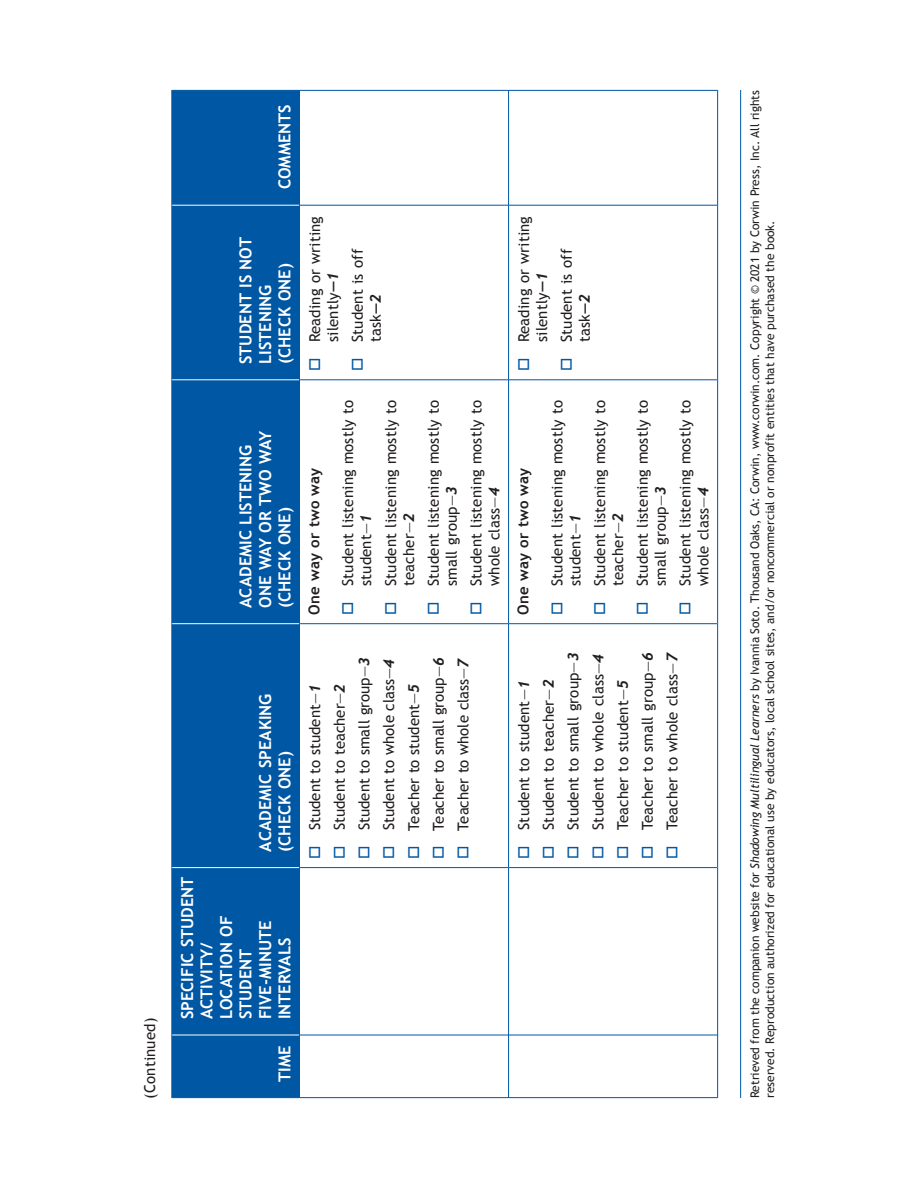
<style>
.page{position:relative;width:918px;height:1188px;background:#fff}
.page>*{position:absolute;margin:0;border:0;box-sizing:border-box;transform-origin:0 0}
.TCH{font:700 16.5px/19.5px "Trebuchet MS";color:#fff}
.TT{font:15px/18px "Trebuchet MS";letter-spacing:.01em;color:#231f20}
.TBL{font:15px "Trebuchet MS";color:#231f20}
.TT-2{font:700 15px "Trebuchet MS";letter-spacing:.01em;color:#231f20}
.RE_SO{font:12px "Trebuchet MS";color:#231f20}
.s1{color:#0057a4}
.s2{font-family:"Trebuchet";font-weight:700;font-style:italic}
.s3{font-style:italic}
</style>
<div class="page">
<div style="left:172px;top:91px;width:127px;height:1006px;background:#0057a4"></div>
<hr style="left:172px;top:1097px;width:127px;height:1px;background:#0057a4">
<hr style="left:171px;top:1035px;width:1px;height:63px;background:#0057a4">
<hr style="left:171px;top:868px;width:1px;height:167px;background:#0057a4">
<hr style="left:171px;top:624px;width:1px;height:244px;background:#0057a4">
<hr style="left:171px;top:380px;width:1px;height:244px;background:#0057a4">
<hr style="left:171px;top:205px;width:1px;height:175px;background:#0057a4">
<hr style="left:171px;top:90px;width:1px;height:115px;background:#0057a4">
<hr style="left:172px;top:90px;width:127px;height:1px;background:#0057a4">
<hr style="left:299px;top:1035px;width:1px;height:63px;background:#0057a4">
<hr style="left:299px;top:868px;width:1px;height:167px;background:#0057a4">
<hr style="left:299px;top:624px;width:1px;height:244px;background:#0057a4">
<hr style="left:299px;top:380px;width:1px;height:244px;background:#0057a4">
<hr style="left:299px;top:205px;width:1px;height:175px;background:#0057a4">
<hr style="left:299px;top:90px;width:1px;height:115px;background:#0057a4">
<hr style="left:300px;top:1097px;width:208px;height:1px;background:#0057a4">
<hr style="left:509px;top:1097px;width:208px;height:1px;background:#0057a4">
<hr style="left:300px;top:1035px;width:208px;height:1px;background:#0057a4">
<hr style="left:300px;top:867px;width:208px;height:1px;background:#0057a4">
<hr style="left:300px;top:623px;width:208px;height:1px;background:#0057a4">
<hr style="left:300px;top:379px;width:208px;height:1px;background:#0057a4">
<hr style="left:300px;top:205px;width:208px;height:1px;background:#0057a4">
<hr style="left:300px;top:90px;width:208px;height:1px;background:#0057a4">
<hr style="left:509px;top:1035px;width:208px;height:1px;background:#0057a4">
<hr style="left:509px;top:867px;width:208px;height:1px;background:#0057a4">
<hr style="left:509px;top:623px;width:208px;height:1px;background:#0057a4">
<hr style="left:509px;top:379px;width:208px;height:1px;background:#0057a4">
<hr style="left:509px;top:205px;width:208px;height:1px;background:#0057a4">
<hr style="left:509px;top:90px;width:208px;height:1px;background:#0057a4">
<hr style="left:508px;top:1035px;width:1px;height:63px;background:#0057a4">
<hr style="left:508px;top:868px;width:1px;height:167px;background:#0057a4">
<hr style="left:508px;top:624px;width:1px;height:244px;background:#0057a4">
<hr style="left:508px;top:380px;width:1px;height:244px;background:#0057a4">
<hr style="left:508px;top:205px;width:1px;height:175px;background:#0057a4">
<hr style="left:508px;top:90px;width:1px;height:115px;background:#0057a4">
<hr style="left:717px;top:1035px;width:1px;height:63px;background:#0057a4">
<hr style="left:717px;top:868px;width:1px;height:167px;background:#0057a4">
<hr style="left:717px;top:624px;width:1px;height:244px;background:#0057a4">
<hr style="left:717px;top:380px;width:1px;height:244px;background:#0057a4">
<hr style="left:717px;top:205px;width:1px;height:175px;background:#0057a4">
<hr style="left:717px;top:90px;width:1px;height:115px;background:#0057a4">
<hr style="left:172px;top:1035px;width:127px;height:1px;background:#fff">
<hr style="left:172px;top:867px;width:127px;height:1px;background:#fff">
<hr style="left:172px;top:623px;width:127px;height:1px;background:#fff">
<hr style="left:172px;top:379px;width:127px;height:1px;background:#fff">
<hr style="left:172px;top:205px;width:127px;height:1px;background:#fff">
<hr style="left:740px;top:90px;width:1px;height:1008px;background:#0057a4">
<p class="TT" style="left:141px;top:1099px;width:82px;rotate:-90deg">(Continued)</p>
<p class="TCH" style="left:275px;top:189px;width:87px;rotate:-90deg">COMMENTS</p>
<p class="TCH" style="left:236px;top:364px;width:129px;rotate:-90deg">STUDENT IS NOT<br>LISTENING</p>
<p class="TCH" style="left:275px;top:364px;width:102px;rotate:-90deg">(CHECK ONE)</p>
<p class="TCH" style="left:255px;top:608px;width:178px;rotate:-90deg">ONE WAY OR TWO WAY</p>
<p class="TCH" style="left:236px;top:608px;width:164px;rotate:-90deg">ACADEMIC LISTENING</p>
<p class="TCH" style="left:275px;top:608px;width:102px;rotate:-90deg">(CHECK ONE)</p>
<p class="TT" style="left:306px;top:342px;width:128px;text-indent:-29px;rotate:-90deg"><span class="s1">□</span> Reading or writing silently<span class="s2">—1</span></p>
<p class="TT" style="left:348px;top:342px;width:95px;text-indent:-29px;rotate:-90deg"><span class="s1">□</span> Student is off task<span class="s2">—2</span></p>
<p class="TT-2" style="left:305px;top:615px;width:149px;rotate:-90deg">One way or two way</p>
<p class="TT" style="left:339px;top:586px;width:188px;text-indent:-29px;rotate:-90deg"><span class="s1">□</span> Student listening mostly to student—<span class="s2">1</span></p>
<p class="TT" style="left:382px;top:586px;width:188px;text-indent:-29px;rotate:-90deg"><span class="s1">□</span> Student listening mostly to teacher—<span class="s2">2</span></p>
<p class="TT" style="left:424px;top:586px;width:188px;text-indent:-29px;rotate:-90deg"><span class="s1">□</span> Student listening mostly to small group—<span class="s2">3</span></p>
<p class="TT" style="left:467px;top:586px;width:188px;text-indent:-29px;rotate:-90deg"><span class="s1">□</span> Student listening mostly to whole class—<span class="s2">4</span></p>
<p class="TCH" style="left:255px;top:852px;width:160px;rotate:-90deg">ACADEMIC SPEAKING</p>
<p class="TCH" style="left:275px;top:852px;width:102px;rotate:-90deg">(CHECK ONE)</p>
<p class="TCH" style="left:177px;top:1019px;width:144px;rotate:-90deg">SPECIFIC STUDENT<br>ACTIVITY/<br>LOCATION OF<br>STUDENT</p>
<p class="TCH" style="left:255px;top:1019px;width:100px;rotate:-90deg">FIVE-MINUTE<br>INTERVALS</p>
<p class="TCH" style="left:275px;top:1082px;width:38px;rotate:-90deg">TIME</p>
<p class="TBL" style="left:305px;top:859px;width:176px;rotate:-90deg"><span class="s1">□</span> Student to student—<span class="s2">1</span></p>
<p class="TBL" style="left:330px;top:859px;width:176px;rotate:-90deg"><span class="s1">□</span> Student to teacher—<span class="s2">2</span></p>
<p class="TBL" style="left:355px;top:859px;width:202px;rotate:-90deg"><span class="s1">□</span> Student to small group—<span class="s2">3</span></p>
<p class="TBL" style="left:380px;top:859px;width:201px;rotate:-90deg"><span class="s1">□</span> Student to whole class—<span class="s2">4</span></p>
<p class="TBL" style="left:404px;top:859px;width:176px;rotate:-90deg"><span class="s1">□</span> Teacher to student—<span class="s2">5</span></p>
<p class="TBL" style="left:429px;top:859px;width:203px;rotate:-90deg"><span class="s1">□</span> Teacher to small group—<span class="s2">6</span></p>
<p class="TBL" style="left:454px;top:859px;width:202px;rotate:-90deg"><span class="s1">□</span> Teacher to whole class—<span class="s2">7</span></p>
<p class="TT" style="left:515px;top:342px;width:128px;text-indent:-29px;rotate:-90deg"><span class="s1">□</span> Reading or writing silently<span class="s2">—1</span></p>
<p class="TT" style="left:557px;top:342px;width:95px;text-indent:-29px;rotate:-90deg"><span class="s1">□</span> Student is off task<span class="s2">—2</span></p>
<p class="TT-2" style="left:514px;top:615px;width:149px;rotate:-90deg">One way or two way</p>
<p class="TT" style="left:548px;top:586px;width:188px;text-indent:-29px;rotate:-90deg"><span class="s1">□</span> Student listening mostly to student—<span class="s2">1</span></p>
<p class="TT" style="left:591px;top:586px;width:188px;text-indent:-29px;rotate:-90deg"><span class="s1">□</span> Student listening mostly to teacher—<span class="s2">2</span></p>
<p class="TT" style="left:633px;top:586px;width:188px;text-indent:-29px;rotate:-90deg"><span class="s1">□</span> Student listening mostly to small group—<span class="s2">3</span></p>
<p class="TT" style="left:676px;top:586px;width:188px;text-indent:-29px;rotate:-90deg"><span class="s1">□</span> Student listening mostly to whole class—<span class="s2">4</span></p>
<p class="TT" style="left:515px;top:859px;width:180px;rotate:-90deg"><span class="s1">□</span> Student to student—<span class="s2">1</span></p>
<p class="TT" style="left:539px;top:859px;width:180px;rotate:-90deg"><span class="s1">□</span> Student to teacher—<span class="s2">2</span></p>
<p class="TT" style="left:564px;top:859px;width:208px;rotate:-90deg"><span class="s1">□</span> Student to small group—<span class="s2">3</span></p>
<p class="TT" style="left:589px;top:859px;width:206px;rotate:-90deg"><span class="s1">□</span> Student to whole class—<span class="s2">4</span></p>
<p class="TT" style="left:614px;top:859px;width:180px;rotate:-90deg"><span class="s1">□</span> Teacher to student—<span class="s2">5</span></p>
<p class="TT" style="left:638px;top:859px;width:208px;rotate:-90deg"><span class="s1">□</span> Teacher to small group—<span class="s2">6</span></p>
<p class="TT" style="left:663px;top:859px;width:207px;rotate:-90deg"><span class="s1">□</span> Teacher to whole class—<span class="s2">7</span></p>
<p class="RE_SO" style="left:747px;top:1098px;width:1009px;rotate:-90deg">Retrieved from the companion website for <span class="s3">Shadowing Multilingual Learners</span> by Ivannia Soto. Thousand Oaks, CA: Corwin, www.corwin.com. Copyright © 2021 by Corwin Press, Inc. All rights</p>
<p class="RE_SO" style="left:762px;top:1098px;width:879px;rotate:-90deg">reserved. Reproduction authorized for educational use by educators, local school sites, and/or noncommercial or nonprofit entities that have purchased the book.</p>
</div>
